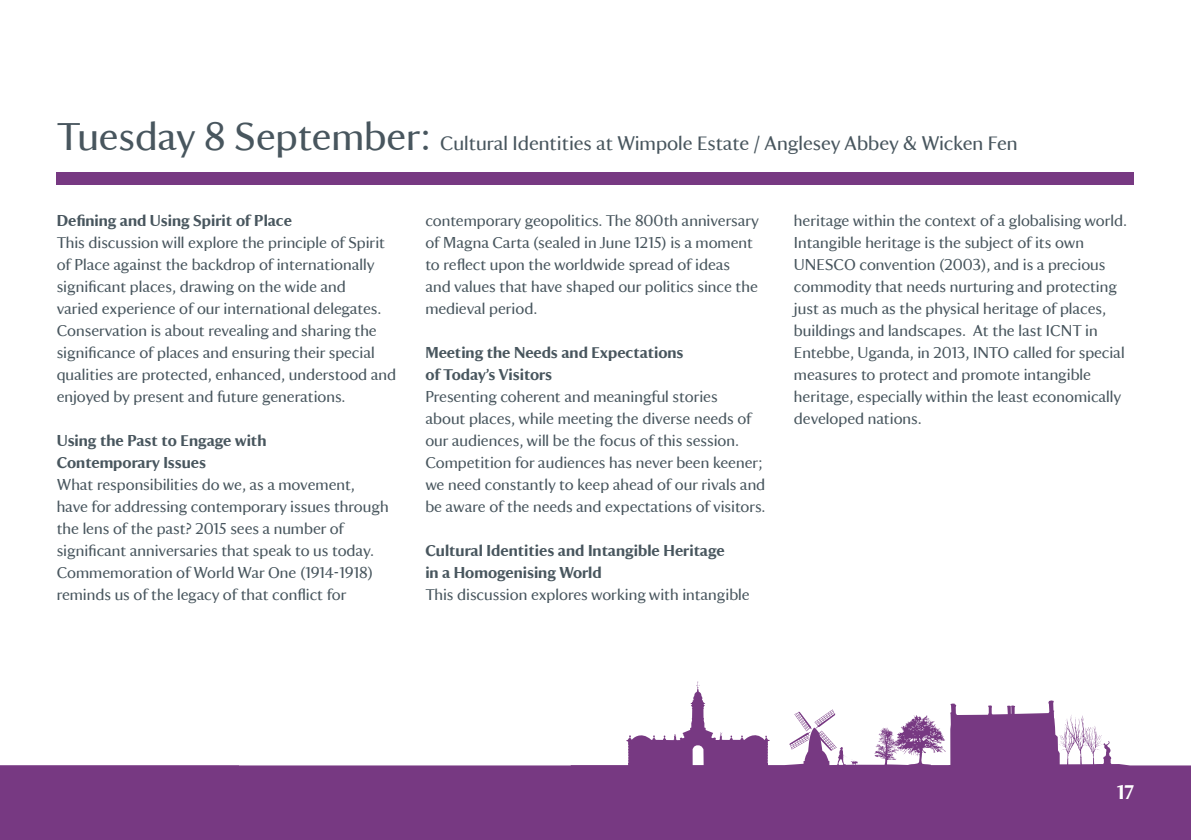
<style>
.page{position:relative;width:1191px;height:840px;background:#fff}
.page>*{position:absolute;margin:0;border:0;box-sizing:border-box;transform-origin:0 0}
.t1{font:20px "National Trust TT";color:#48565e}
.t2{font:700 20px "National Trust TT";color:#fff}
.t3{font:16px/22px "National Trust TT";color:#48565e}
.t4{font:700 16px/22px "National Trust TT";color:#48565e}
.s1{font-size:40px}
</style>
<div class="page">
<svg style="left:239px;top:681px;width:952px;height:158px;fill:#773982"></svg>
<div style="left:1px;top:765px;width:238px;height:74px;background:#773982"></div>
<img style="left:0;top:0;width:1px;height:839px">
<div style="left:57px;top:172px;width:1077px;height:12px;background:#773982"></div>
<p class="t1" style="left:57px;top:129px;width:962px"><span class="s1">Tuesday 8 September:</span> Cultural Identities at Wimpole Estate / Anglesey Abbey &amp; Wicken Fen</p>
<p class="t4" style="left:57px;top:208px;width:237px">Defining and Using Spirit of Place</p>
<p class="t3" style="left:57px;top:230px;width:341px">This discussion will explore the principle of Spirit of Place against the backdrop of internationally significant places, drawing on the wide and<br>varied experience of our international delegates.<br>Conservation is about revealing and sharing the significance of places and ensuring their special qualities are protected, enhanced, understood and enjoyed by present and future generations.</p>
<p class="t4" style="left:57px;top:428px;width:211px">Using the Past to Engage with<br>Contemporary Issues</p>
<p class="t3" style="left:57px;top:472px;width:333px">What responsibilities do we, as a movement, have for addressing contemporary issues through the lens of the past? 2015 sees a number of significant anniversaries that speak to us today.<br>Commemoration of World War One (1914-1918) reminds us of the legacy of that conflict for</p>
<p class="t3" style="left:425px;top:208px;width:335px">contemporary geopolitics. The 800th anniversary of Magna Carta (sealed in June 1215) is a moment to reflect upon the worldwide spread of ideas and values that have shaped our politics since the medieval period.</p>
<p class="t4" style="left:425px;top:340px;width:260px">Meeting the Needs and Expectations of Today’s Visitors</p>
<p class="t3" style="left:425px;top:384px;width:342px">Presenting coherent and meaningful stories<br>about places, while meeting the diverse needs of our audiences, will be the focus of this session.<br>Competition for audiences has never been keener; we need constantly to keep ahead of our rivals and be aware of the needs and expectations of visitors.</p>
<p class="t4" style="left:425px;top:538px;width:301px">Cultural Identities and Intangible Heritage in a Homogenising World</p>
<p class="t3" style="left:425px;top:582px;width:326px">This discussion explores working with intangible</p>
<p class="t3" style="left:794px;top:208px;width:335px">heritage within the context of a globalising world.<br>Intangible heritage is the subject of its own UNESCO convention (2003), and is a precious commodity that needs nurturing and protecting just as much as the physical heritage of places, buildings and landscapes. At the last ICNT in Entebbe, Uganda, in 2013, INTO called for special measures to protect and promote intangible heritage, especially within the least economically developed nations.</p>
<p class="t2" style="left:1117px;top:778px;width:19px">17</p>
</div>
